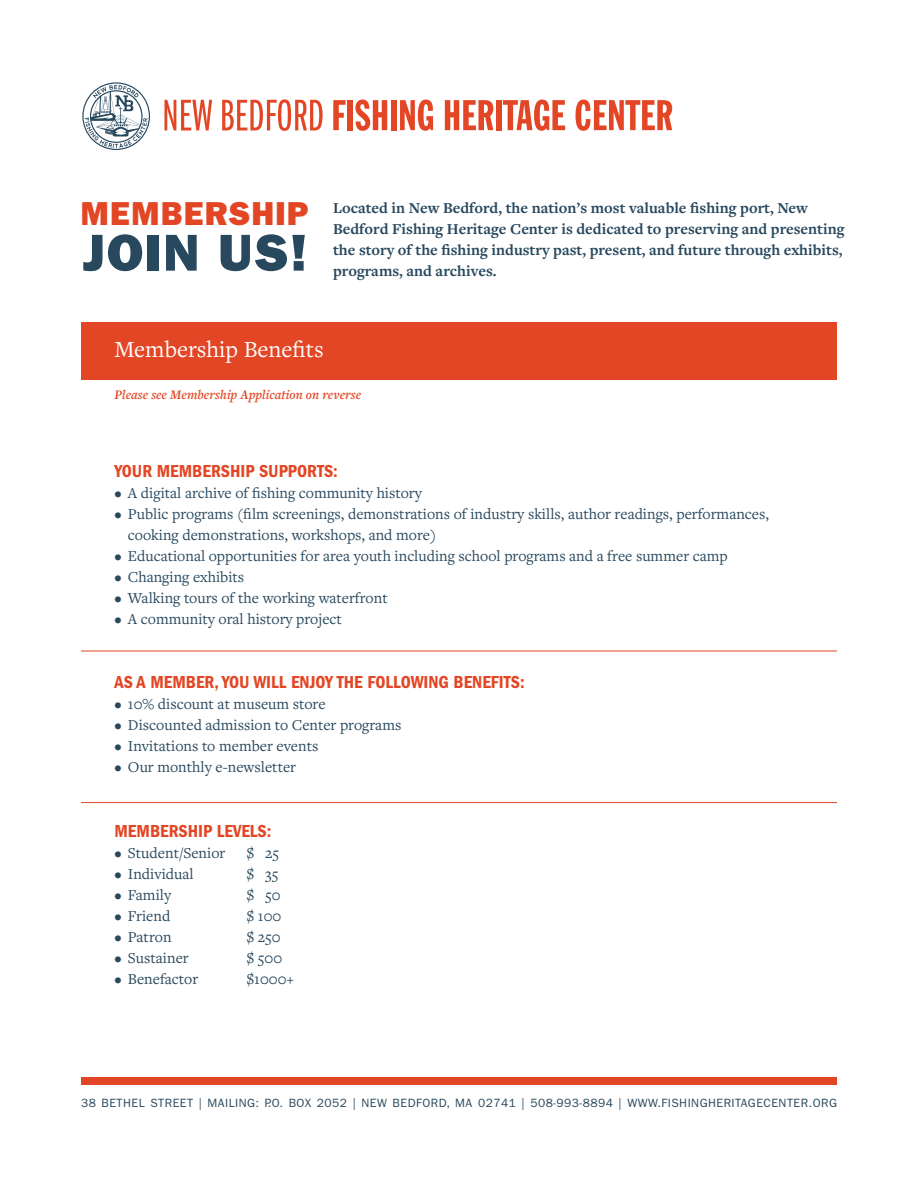
<style>
.page{position:relative;width:918px;height:1188px;background:#fff}
.page>*{position:absolute;margin:0;border:0;box-sizing:border-box;transform-origin:0 0}
.t1{font:800 52.2px "Franklin Gothic";letter-spacing:.03em;color:#28485e}
.t2{font:800 33.3px "Franklin Gothic";letter-spacing:.03em;color:#e34624}
.t3{font:24px "Freight Text Pro";color:#fff}
.t4{font:600 condensed 18px "Franklin Gothic";color:#e34624}
.t5{font:15.75px/21px "Freight Text Pro";color:#28485e}
.t6{font:700 15.75px/21px "Freight Text Pro";color:#28485e}
.t7{font:italic 600 13.5px "Freight Text Pro";color:#e34624}
.t8{font:12px "Franklin Gothic";letter-spacing:.04em;color:#28485e}
</style>
<div class="page">
<div style="left:81px;top:322px;width:756px;height:57px;background:#e34624"></div>
<div style="left:81px;top:1077px;width:756px;height:7px;background:#e34624"></div>
<svg style="left:82px;top:82px;width:68px;height:68px"></svg>
<svg style="left:165px;top:100px;width:47px;height:30px"></svg>
<svg style="left:222px;top:99px;width:101px;height:32px"></svg>
<svg style="left:333px;top:100px;width:13px;height:30px"></svg>
<div style="left:348px;top:100px;width:5px;height:30px;background:#e34624"></div>
<svg style="left:355px;top:100px;width:32px;height:31px"></svg>
<div style="left:391px;top:100px;width:5px;height:30px;background:#e34624"></div>
<svg style="left:400px;top:100px;width:33px;height:31px"></svg>
<svg style="left:445px;top:100px;width:48px;height:30px"></svg>
<div style="left:496px;top:100px;width:5px;height:30px;background:#e34624"></div>
<svg style="left:503px;top:100px;width:62px;height:31px"></svg>
<svg style="left:576px;top:100px;width:96px;height:31px"></svg>
<hr style="left:81px;top:651px;width:756px;height:1px;background:#e34624">
<hr style="left:81px;top:802px;width:756px;height:1px;background:#e34624">
<h2 class="t2" style="left:80px;top:194px;width:230px">MEMBERSHIP</h2>
<h1 class="t1" style="left:82px;top:222px;width:226px">JOIN US!</h1>
<p class="t6" style="left:333px;top:197px;width:513px">Located in New Bedford, the nation’s most valuable fishing port, New Bedford Fishing Heritage Center is dedicated to preserving and presenting the story of the fishing industry past, present, and future through exhibits, programs, and archives.</p>
<h3 class="t3" style="left:114px;top:333px;width:211px">Membership Benefits</h3>
<p class="t7" style="left:114px;top:386px;width:248px">Please see Membership Application on reverse</p>
<p class="t4" style="left:114px;top:460px;width:225px">YOUR MEMBERSHIP SUPPORTS:</p>
<p class="t5" style="left:114px;top:481px;width:309px">• A digital archive of fishing community history</p>
<p class="t5" style="left:128px;top:502px;width:643px;text-indent:-13px">• Public programs (film screenings, demonstrations of industry skills, author readings, performances, cooking demonstrations, workshops, and more)</p>
<p class="t5" style="left:114px;top:544px;width:615px">• Educational opportunities for area youth including school programs and a free summer camp</p>
<p class="t5" style="left:114px;top:565px;width:131px">• Changing exhibits</p>
<p class="t5" style="left:114px;top:586px;width:275px">• Walking tours of the working waterfront</p>
<p class="t5" style="left:114px;top:607px;width:229px">• A community oral history project</p>
<p class="t4" style="left:114px;top:672px;width:412px">AS A MEMBER, YOU WILL ENJOY THE FOLLOWING BENEFITS:</p>
<p class="t5" style="left:114px;top:693px;width:213px">• 10% discount at museum store</p>
<p class="t5" style="left:114px;top:714px;width:288px">• Discounted admission to Center programs</p>
<p class="t5" style="left:114px;top:735px;width:206px">• Invitations to member events</p>
<p class="t5" style="left:114px;top:756px;width:183px">• Our monthly e-newsletter</p>
<p class="t4" style="left:114px;top:821px;width:158px">MEMBERSHIP LEVELS:</p>
<p class="t5" style="left:114px;top:842px;width:112px">• Student/Senior</p>
<p class="t5" style="left:246px;top:842px;width:34px">$ 25</p>
<p class="t5" style="left:114px;top:863px;width:81px">• Individual</p>
<p class="t5" style="left:246px;top:863px;width:33px">$ 35</p>
<p class="t5" style="left:114px;top:884px;width:58px">• Family</p>
<p class="t5" style="left:246px;top:884px;width:36px">$ 50</p>
<p class="t5" style="left:114px;top:905px;width:57px">• Friend</p>
<p class="t5" style="left:246px;top:905px;width:36px">$ 100</p>
<p class="t5" style="left:114px;top:926px;width:59px">• Patron</p>
<p class="t5" style="left:246px;top:926px;width:36px">$ 250</p>
<p class="t5" style="left:114px;top:947px;width:76px">• Sustainer</p>
<p class="t5" style="left:246px;top:947px;width:37px">$ 500</p>
<p class="t5" style="left:114px;top:968px;width:85px">• Benefactor</p>
<p class="t5" style="left:246px;top:968px;width:49px">$1000+</p>
<p class="t8" style="left:81px;top:1096px;width:757px">38 BETHEL STREET | MAILING: P.O. BOX 2052 | NEW BEDFORD, MA 02741 | 508-993-8894 | WWW.FISHINGHERITAGECENTER.ORG</p>
</div>
